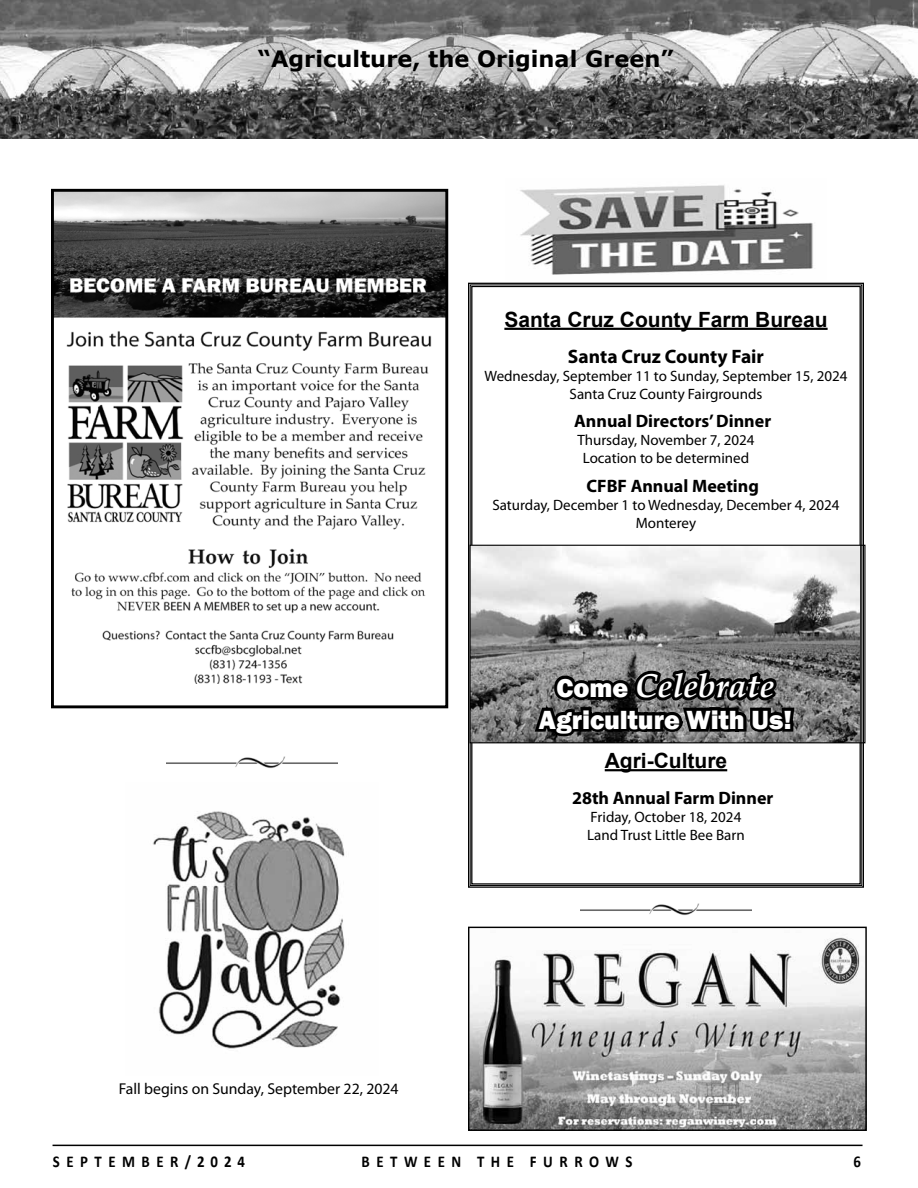
<style>
.page{position:relative;width:918px;height:1188px;background:#fff}
.page>*{position:absolute;margin:0;border:0;box-sizing:border-box;transform-origin:0 0}
.t1{font:italic 700 33px "Palatino Linotype";color:#fff}
.t2{font:800 27px "Franklin Gothic";color:#fff}
.t3{font:700 22.5px "Verdana";color:#000}
.t4{font:700 21px "Arial";color:#000}
.t5{font:700 19.5px "Myriad Pro";color:#000}
.t6{font:700 18px "Myriad Pro";color:#000}
.t7{font:700 16.5px "Calibri";letter-spacing:.44em;color:#000;scale:.9 1}
.t8{font:15.75px "Myriad Pro";color:#000}
.t9{font:15px/18px "Myriad Pro";color:#000;text-align:center}
.s1{font-family:"Franklin Gothic";font-weight:800;font-style:normal;font-size:27px}
</style>
<div class="page">
<hr style="left:53px;top:1145px;width:810px;height:1px;background:#000">
<img style="left:0;top:0;width:918px;height:138px">
<svg style="left:468px;top:282px;width:397px;height:606px"></svg>
<img style="left:55px;top:193px;width:389px;height:491px">
<div style="left:51px;top:189px;width:397px;height:519px;border:3px solid #000"></div>
<img style="left:580px;top:903px;width:172px;height:12px">
<img style="left:166px;top:756px;width:172px;height:12px">
<img style="left:472px;top:547px;width:388px;height:194px">
<div style="left:470px;top:545px;width:396px;height:198px;border:1px solid #000"></div>
<svg style="left:531px;top:650px;width:267px;height:117px"></svg>
<img style="left:520px;top:185px;width:293px;height:90px">
<img style="left:470px;top:937px;width:395px;height:192px">
<div style="left:468px;top:927px;width:399px;height:204px;border:1px solid #000"></div>
<img style="left:152px;top:811px;width:193px;height:238px">
<h3 class="t3" style="left:258px;top:43px;width:417px">“Agriculture, the Original Green”</h3>
<h3 class="t4" style="left:504px;top:305px;width:325px">Santa Cruz County Farm Bureau</h3>
<h3 class="t5" style="left:568px;top:343px;width:198px">Santa Cruz County Fair</h3>
<p class="t9" style="left:484px;top:366px;width:365px">Wednesday, September 11 to Sunday, September 15, 2024<br>Santa Cruz County Fairgrounds</p>
<p class="t6" style="left:574px;top:410px;width:198px">Annual Directors’ Dinner</p>
<p class="t9" style="left:577px;top:431px;width:179px">Thursday, November 7, 2024<br>Location to be determined</p>
<p class="t6" style="left:587px;top:474px;width:174px">CFBF Annual Meeting</p>
<p class="t9" style="left:492px;top:496px;width:349px">Saturday, December 1 to Wednesday, December 4, 2024<br>Monterey</p>
<h1 class="t1" style="left:556px;top:662px;width:219px"><span class="s1">Come</span> Celebrate</h1>
<h2 class="t2" style="left:539px;top:702px;width:255px">Agriculture With Us!</h2>
<p class="t8" style="left:119px;top:1079px;width:281px">Fall begins on Sunday, September 22, 2024</p>
<h3 class="t4" style="left:605px;top:747px;width:124px">Agri-Culture</h3>
<p class="t6" style="left:572px;top:786px;width:203px">28th Annual Farm Dinner</p>
<p class="t9" style="left:587px;top:808px;width:159px;text-align:left">Friday, October 18, 2024<br>Land Trust Little Bee Barn</p>
<p class="t7" style="left:53px;top:1151px;width:93px">SEPTEMB</p>
<p class="t7" style="left:156px;top:1151px;width:100px">ER/2024</p>
<p class="t7" style="left:362px;top:1151px;width:301px">BETWEEN TH E FURRO WS</p>
<p class="t7" style="left:853px;top:1151px;width:10px">6</p>
</div>
